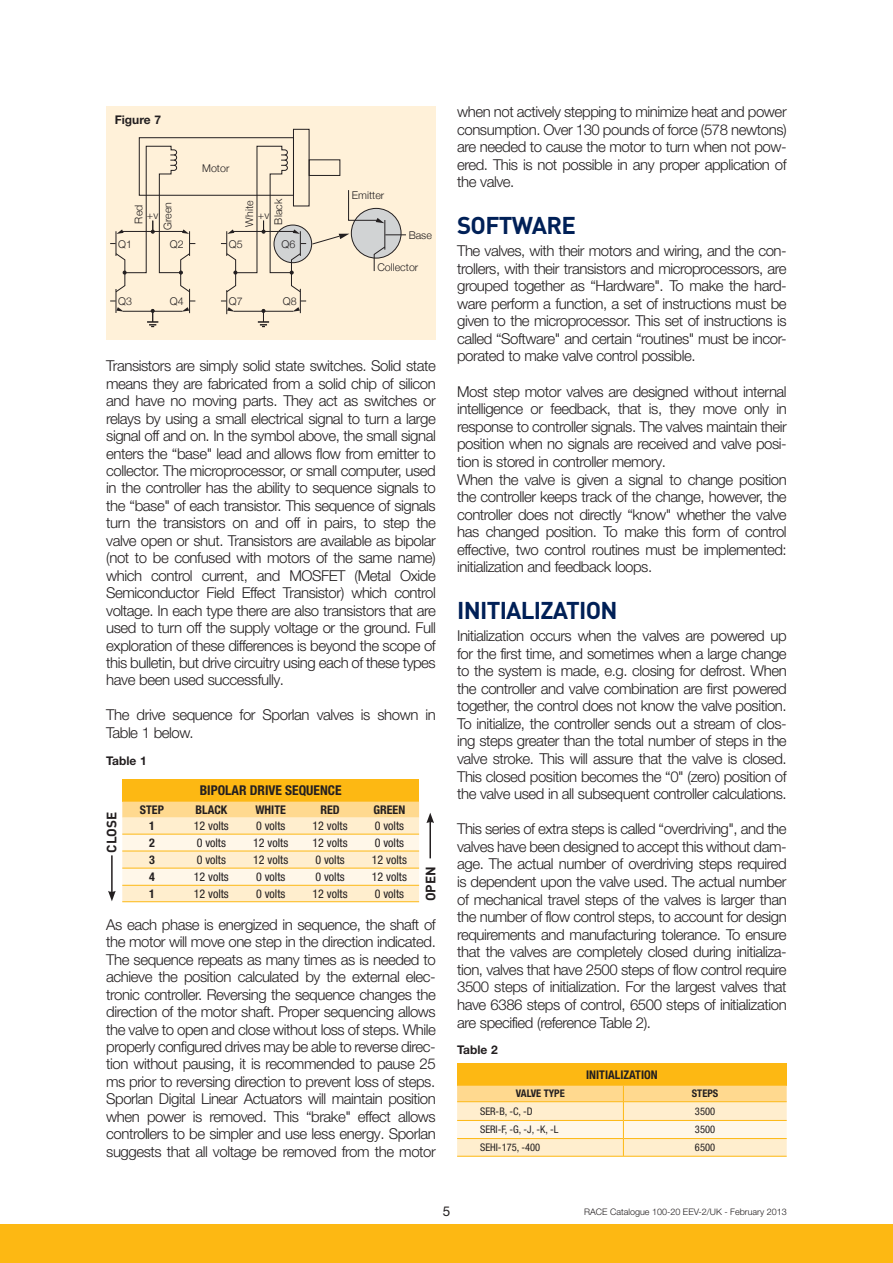
<style>
.page{position:relative;width:893px;height:1263px;background:#fff}
.page>*{position:absolute;margin:0;border:0;box-sizing:border-box;transform-origin:0 0}
.t1{font:700 24px "DINOT";letter-spacing:-.03em;color:#002057}
.t2{font:300 15px/17.4px "Helvetica Neue LT Pro";letter-spacing:-.03em;color:#231f20;text-align:justify}
.t3{font:700 condensed 13.5px "Helvetica Neue LT Pro";color:#231f20}
.t4{font:700 13.5px "DINOT";color:#231f20}
.t5{font:13.5px "Helvetica Neue LT Pro";color:#231f20}
.t6{font:condensed 12px "Helvetica Neue LT Pro";color:#231f20}
.t7{font:700 condensed 12px "Helvetica Neue LT Pro";color:#231f20}
.t8{font:700 12px "Helvetica Neue LT Pro";color:#231f20}
.t9{font:300 10.65px "Helvetica Neue";color:#231f20}
.t10{font:condensed 10.5px "Helvetica Neue LT Pro";color:#231f20}
.t11{font:700 condensed 10.5px "Helvetica Neue LT Pro";color:#231f20}
.t12{font:300 9px "Helvetica Neue LT Pro";color:#231f20}
</style>
<div class="page">
<div style="left:0;top:1225px;width:893px;height:38px;background:#fdb813"></div>
<div style="left:106px;top:106px;width:330px;height:234px;background:#fff1d9"></div>
<div style="left:293px;top:129px;width:16px;height:77px;border:1px solid #231f20"></div>
<div style="left:139px;top:137px;width:155px;height:59px;border:1px solid #231f20"></div>
<svg style="left:110px;top:145px;width:85px;height:182px"></svg>
<svg style="left:221px;top:145px;width:185px;height:182px"></svg>
<div style="left:457px;top:1063px;width:330px;height:23px;background:#fdb813"></div>
<hr style="left:457px;top:1156px;width:330px;height:1px;background:#fdb813">
<svg style="left:457px;top:1086px;width:330px;height:70px;background:#fee9be"></svg>
<hr style="left:429px;top:821px;width:2px;height:37px;background:#231f20">
<svg style="left:426px;top:813px;width:8px;height:10px"></svg>
<hr style="left:111px;top:855px;width:2px;height:38px;background:#231f20">
<svg style="left:108px;top:891px;width:8px;height:10px"></svg>
<div style="left:122px;top:779px;width:297px;height:23px;background:#fdb813"></div>
<svg style="left:122px;top:802px;width:297px;height:99px;background:#feecc9"></svg>
<hr style="left:122px;top:834px;width:297px;height:1px;background:#fdb813">
<hr style="left:122px;top:851px;width:297px;height:1px;background:#fdb813">
<hr style="left:122px;top:868px;width:297px;height:1px;background:#fdb813">
<hr style="left:122px;top:885px;width:297px;height:1px;background:#fdb813">
<hr style="left:122px;top:901px;width:297px;height:1px;background:#fdb813">
<p class="t8" style="left:115px;top:115px;width:48px">Figure 7</p>
<p class="t9" style="left:202px;top:162px;width:29px">Motor</p>
<p class="t9" style="left:147px;top:208px;width:13px">+v</p>
<p class="t9" style="left:161px;top:230px;width:29px;rotate:-90deg">Green</p>
<p class="t9" style="left:132px;top:224px;width:20px;rotate:-90deg">Red</p>
<p class="t9" style="left:243px;top:227px;width:28px;rotate:-90deg">White</p>
<p class="t9" style="left:272px;top:225px;width:27px;rotate:-90deg">Black</p>
<p class="t9" style="left:258px;top:208px;width:13px">+v</p>
<p class="t9" style="left:118px;top:237px;width:15px">Q1</p>
<p class="t9" style="left:170px;top:237px;width:15px">Q2</p>
<p class="t9" style="left:229px;top:237px;width:15px">Q5</p>
<p class="t9" style="left:282px;top:237px;width:15px">Q6</p>
<p class="t9" style="left:352px;top:188px;width:34px">Emitter</p>
<p class="t9" style="left:409px;top:228px;width:25px">Base</p>
<p class="t9" style="left:377px;top:260px;width:42px">Collector</p>
<p class="t9" style="left:118px;top:295px;width:15px">Q3</p>
<p class="t9" style="left:170px;top:295px;width:15px">Q4</p>
<p class="t9" style="left:229px;top:295px;width:15px">Q7</p>
<p class="t9" style="left:283px;top:295px;width:15px">Q8</p>
<p class="t2" style="left:106px;top:359px;width:331px">Transistors are simply solid state switches. Solid state means they are fabricated from a solid chip of silicon and have no moving parts. They act as switches or relays by using a small electrical signal to turn a large signal off and on. In the symbol above, the small signal enters the “base" lead and allows flow from emitter to collector. The microprocessor, or small computer, used in the controller has the ability to sequence signals to the “base" of each transistor. This sequence of signals turn the transistors on and off in pairs, to step the valve open or shut. Transistors are available as bipolar (not to be confused with motors of the same name) which control current, and MOSFET (Metal Oxide Semiconductor Field Effect Transistor) which control voltage. In each type there are also transistors that are used to turn off the supply voltage or the ground. Full exploration of these differences is beyond the scope of this bulletin, but drive circuitry using each of these types have been used successfully.</p>
<p class="t2" style="left:106px;top:708px;width:331px">The drive sequence for Sporlan valves is shown in<br>Table 1 below.</p>
<p class="t8" style="left:106px;top:756px;width:42px">Table 1</p>
<p class="t3" style="left:200px;top:785px;width:143px">BIPOLAR DRIVE SEQUENCE</p>
<p class="t4" style="left:107px;top:853px;width:42px;rotate:-90deg">CLOSE</p>
<p class="t7" style="left:140px;top:805px;width:25px">STEP</p>
<p class="t7" style="left:195px;top:805px;width:33px">BLACK</p>
<p class="t7" style="left:255px;top:805px;width:32px">WHITE</p>
<p class="t7" style="left:320px;top:805px;width:21px">RED</p>
<p class="t7" style="left:373px;top:805px;width:33px">GREEN</p>
<p class="t7" style="left:149px;top:822px;width:7px">1</p>
<p class="t6" style="left:194px;top:822px;width:37px">12 volts</p>
<p class="t6" style="left:256px;top:822px;width:31px">0 volts</p>
<p class="t6" style="left:312px;top:822px;width:37px">12 volts</p>
<p class="t6" style="left:375px;top:822px;width:31px">0 volts</p>
<p class="t7" style="left:149px;top:838px;width:7px">2</p>
<p class="t6" style="left:197px;top:838px;width:31px">0 volts</p>
<p class="t6" style="left:253px;top:838px;width:37px">12 volts</p>
<p class="t6" style="left:312px;top:838px;width:37px">12 volts</p>
<p class="t6" style="left:375px;top:838px;width:31px">0 volts</p>
<p class="t7" style="left:149px;top:855px;width:7px">3</p>
<p class="t6" style="left:197px;top:855px;width:31px">0 volts</p>
<p class="t6" style="left:253px;top:855px;width:37px">12 volts</p>
<p class="t6" style="left:315px;top:855px;width:31px">0 volts</p>
<p class="t6" style="left:372px;top:855px;width:37px">12 volts</p>
<p class="t7" style="left:149px;top:872px;width:7px">4</p>
<p class="t6" style="left:194px;top:872px;width:37px">12 volts</p>
<p class="t6" style="left:256px;top:872px;width:31px">0 volts</p>
<p class="t6" style="left:315px;top:872px;width:31px">0 volts</p>
<p class="t6" style="left:372px;top:872px;width:37px">12 volts</p>
<p class="t7" style="left:149px;top:889px;width:7px">1</p>
<p class="t6" style="left:194px;top:889px;width:37px">12 volts</p>
<p class="t6" style="left:256px;top:889px;width:31px">0 volts</p>
<p class="t6" style="left:312px;top:889px;width:37px">12 volts</p>
<p class="t6" style="left:375px;top:889px;width:31px">0 volts</p>
<p class="t4" style="left:426px;top:901px;width:36px;rotate:-90deg">OPEN</p>
<p class="t2" style="left:106px;top:918px;width:331px">As each phase is energized in sequence, the shaft of the motor will move one step in the direction indicated.<br>The sequence repeats as many times as is needed to achieve the position calculated by the external elec&shy;tronic controller. Reversing the sequence changes the direction of the motor shaft. Proper sequencing allows the valve to open and close without loss of steps. While properly configured drives may be able to reverse direc&shy;tion without pausing, it is recommended to pause 25 ms prior to reversing direction to prevent loss of steps.<br>Sporlan Digital Linear Actuators will maintain position when power is removed. This “brake" effect allows controllers to be simpler and use less energy. Sporlan suggests that all voltage be removed from the motor</p>
<p class="t2" style="left:457px;top:105px;width:331px">when not actively stepping to minimize heat and power consumption. Over 130 pounds of force (578 newtons) are needed to cause the motor to turn when not pow&shy;ered. This is not possible in any proper application of the valve.</p>
<h1 class="t1" style="left:457px;top:217px;width:120px">SOFTWARE</h1>
<p class="t2" style="left:457px;top:244px;width:331px">The valves, with their motors and wiring, and the con&shy;trollers, with their transistors and microprocessors, are grouped together as “Hardware". To make the hard&shy;ware perform a function, a set of instructions must be given to the microprocessor. This set of instructions is called “Software" and certain “routines" must be incor&shy;porated to make valve control possible.</p>
<p class="t2" style="left:457px;top:384px;width:331px;text-align:left">Most step motor valves are designed without internal intelligence or feedback, that is, they move only in response to controller signals. The valves maintain their position when no signals are received and valve posi&shy;tion is stored in controller memory.<br>When the valve is given a signal to change position the controller keeps track of the change, however, the controller does not directly “know" whether the valve has changed position. To make this form of control effective, two control routines must be implemented: initialization and feedback loops.</p>
<h1 class="t1" style="left:457px;top:602px;width:162px">INITIALIZATION</h1>
<p class="t2" style="left:457px;top:629px;width:331px">Initialization occurs when the valves are powered up for the first time, and sometimes when a large change to the system is made, e.g. closing for defrost. When the controller and valve combination are first powered together, the control does not know the valve position.<br>To initialize, the controller sends out a stream of clos&shy;ing steps greater than the total number of steps in the valve stroke. This will assure that the valve is closed.<br>This closed position becomes the “0" (zero) position of the valve used in all subsequent controller calculations.</p>
<p class="t2" style="left:457px;top:822px;width:331px">This series of extra steps is called “overdriving", and the valves have been designed to accept this without dam&shy;age. The actual number of overdriving steps required is dependent upon the valve used. The actual number of mechanical travel steps of the valves is larger than the number of flow control steps, to account for design requirements and manufacturing tolerance. To ensure that the valves are completely closed during initializa&shy;tion, valves that have 2500 steps of flow control require 3500 steps of initialization. For the largest valves that have 6386 steps of control, 6500 steps of initialization are specified (reference Table 2).</p>
<p class="t7" style="left:586px;top:1070px;width:73px">INITIALIZATION</p>
<p class="t11" style="left:516px;top:1090px;width:51px">VALVE TYPE</p>
<p class="t11" style="left:692px;top:1090px;width:28px">STEPS</p>
<p class="t10" style="left:480px;top:1107px;width:54px">SER-B, -C, -D</p>
<p class="t10" style="left:695px;top:1107px;width:22px">3500</p>
<p class="t10" style="left:480px;top:1126px;width:80px">SERI-F, -G, -J, -K, -L</p>
<p class="t10" style="left:695px;top:1126px;width:22px">3500</p>
<p class="t10" style="left:480px;top:1144px;width:62px">SEHI-175, -400</p>
<p class="t10" style="left:695px;top:1144px;width:22px">6500</p>
<p class="t8" style="left:457px;top:1046px;width:42px">Table 2</p>
<p class="t5" style="left:443px;top:1207px;width:9px">5</p>
<p class="t12" style="left:584px;top:1209px;width:204px">RACE Catalogue 100-20 EEV-2/UK - February 2013</p>
</div>
